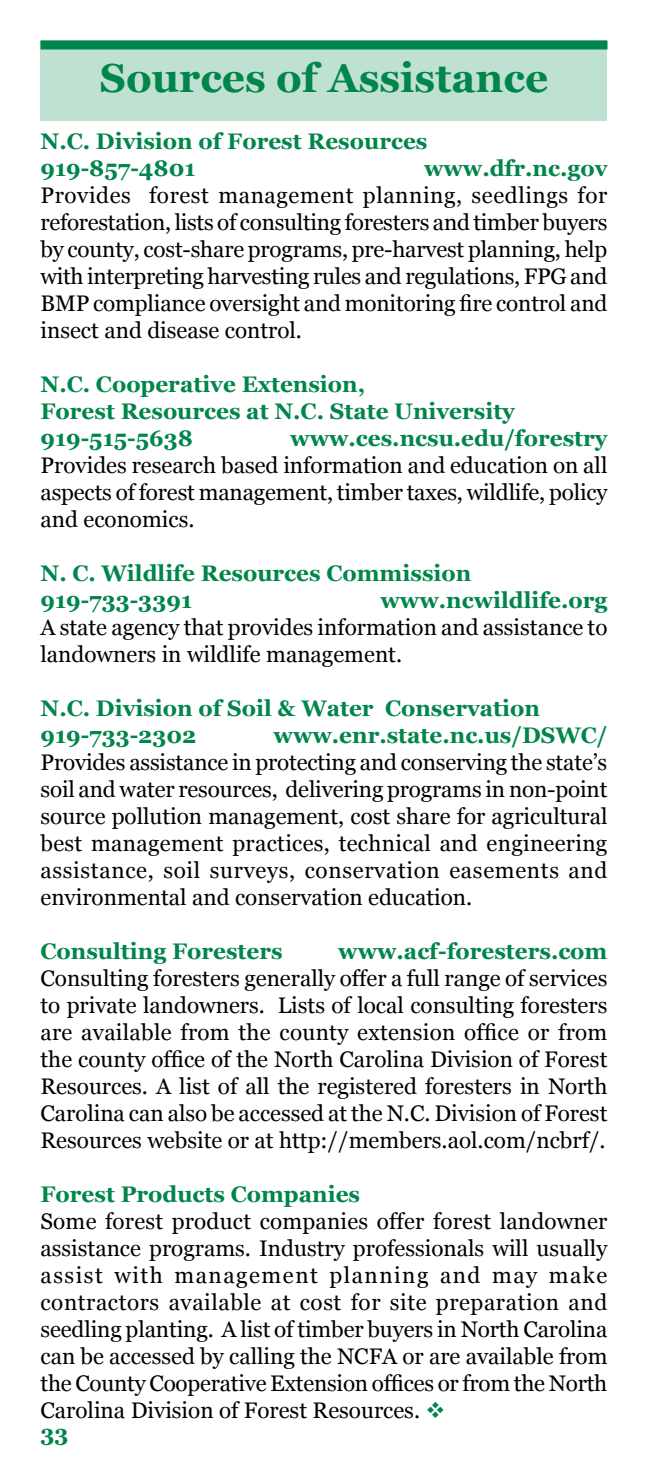
<style>
.page{position:relative;width:648px;height:1458px;background:#fff}
.page>*{position:absolute;margin:0;border:0;box-sizing:border-box;transform-origin:0 0}
.t1{font:700 40.5px "Georgia";color:#00854b}
.t2{font:22.5px/27px "Georgia";color:#000;text-align:justify}
.t3{font:700 22.5px/27px "Georgia";color:#00854b}
.s1{color:#00854b}
</style>
<div class="page">
<div style="left:40px;top:40px;width:568px;height:82px;background:#bfe1d2"></div>
<div style="left:40px;top:40px;width:568px;height:10px;background:#00854b"></div>
<h1 class="t1" style="left:100px;top:55px;width:450px">Sources of Assistance</h1>
<p class="t3" style="left:40px;top:127px;width:388px">N.C. Division of Forest Resources<br>919-857-4801</p>
<p class="t3" style="left:424px;top:154px;width:185px">www.dfr.nc.gov</p>
<p class="t2" style="left:40px;top:181px;width:568px">Provides forest management planning, seedlings for reforestation, lists of consulting foresters and timber buyers by county, cost-share programs, pre-harvest planning, help with interpreting harvesting rules and regulations, FPG and BMP compliance oversight and monitoring fire control and insect and disease control.</p>
<p class="t3" style="left:40px;top:370px;width:476px">N.C. Cooperative Extension,<br>Forest Resources at N.C. State University<br>919-515-5638</p>
<p class="t3" style="left:290px;top:424px;width:319px">www.ces.ncsu.edu/forestry</p>
<p class="t2" style="left:40px;top:451px;width:569px">Provides research based information and education on all aspects of forest management, timber taxes, wildlife, policy and economics.</p>
<p class="t3" style="left:40px;top:559px;width:432px">N. C. Wildlife Resources Commission<br>919-733-3391</p>
<p class="t3" style="left:381px;top:586px;width:228px">www.ncwildlife.org</p>
<p class="t2" style="left:40px;top:613px;width:568px">A state agency that provides information and assistance to landowners in wildlife management.</p>
<p class="t3" style="left:40px;top:694px;width:501px">N.C. Division of Soil &amp; Water Conservation<br>919-733-2302</p>
<p class="t3" style="left:274px;top:721px;width:335px">www.enr.state.nc.us/DSWC/</p>
<p class="t2" style="left:40px;top:748px;width:568px">Provides assistance in protecting and conserving the state’s soil and water resources, delivering programs in non-point source pollution management, cost share for agricultural best management practices, technical and engineering assistance, soil surveys, conservation easements and environmental and conservation education.</p>
<p class="t3" style="left:40px;top:937px;width:244px">Consulting Foresters</p>
<p class="t3" style="left:338px;top:937px;width:271px">www.acf-foresters.com</p>
<p class="t2" style="left:40px;top:964px;width:568px">Consulting foresters generally offer a full range of services to private landowners. Lists of local consulting foresters are available from the county extension office or from the county office of the North Carolina Division of Forest Resources. A list of all the registered foresters in North Carolina can also be accessed at the N.C. Division of Forest Resources website or at http://members.aol.com/ncbrf/.</p>
<p class="t3" style="left:40px;top:1180px;width:321px">Forest Products Companies</p>
<p class="t2" style="left:40px;top:1207px;width:568px">Some forest product companies offer forest landowner assistance programs. Industry professionals will usually assist with management planning and may make contractors available at cost for site preparation and seedling planting. A list of timber buyers in North Carolina can be accessed by calling the NCFA or are available from the County Cooperative Extension offices or from the North Carolina Division of Forest Resources. <span class="s1">❖</span></p>
<p class="t3" style="left:40px;top:1419px;width:30px">33</p>
</div>
